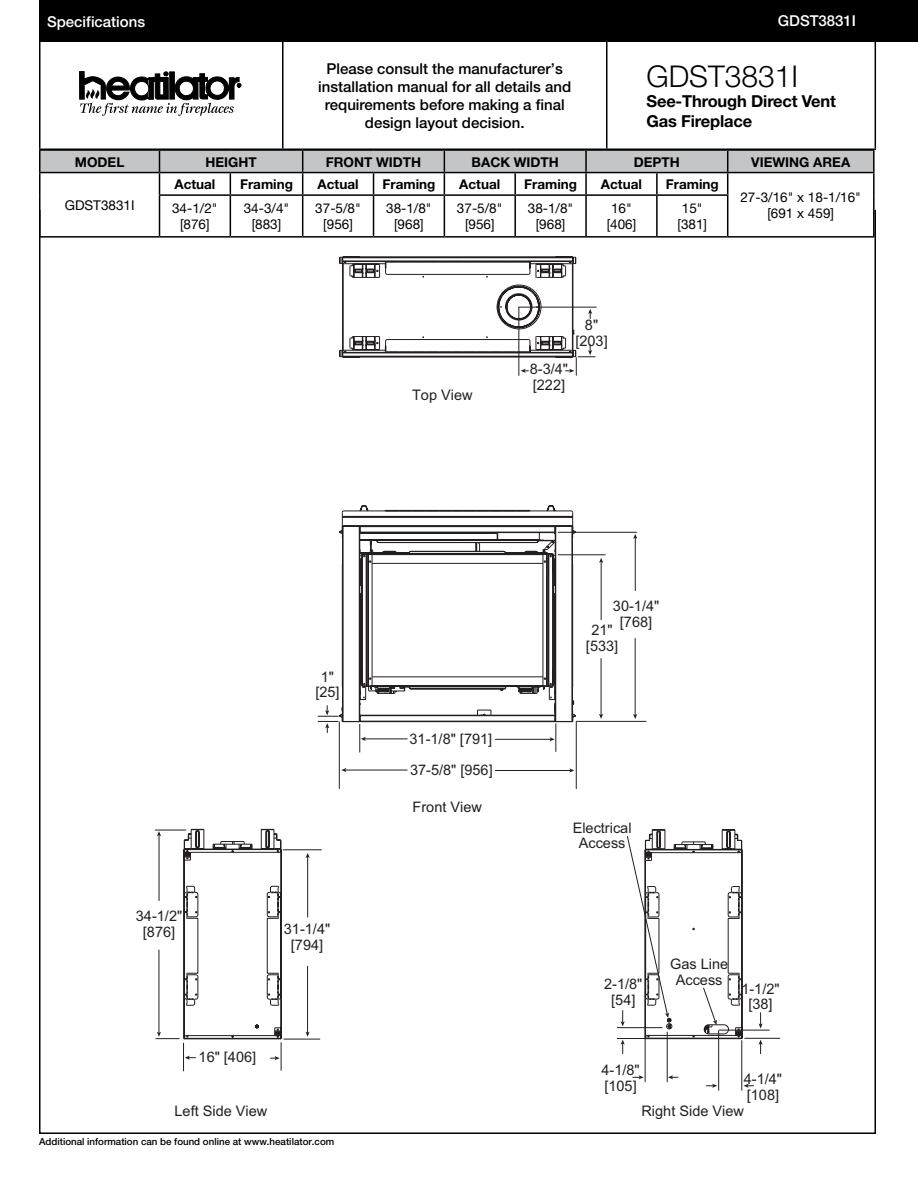
<style>
.page{position:relative;width:918px;height:1188px;background:#fff}
.page>*{position:absolute;margin:0;border:0;box-sizing:border-box;transform-origin:0 0}
.t1{font:300 30px "Helvetica Neue";color:#000}
.t2{font:700 16.5px/19.8px "Helvetica Neue";letter-spacing:-.01em;color:#000}
.t3{font:500 15px/18px "Helvetica Neue";color:#000;text-align:center}
.t4{font:500 15px "Helvetica Neue";color:#fff}
.t5{font:14.55px/15.9px "Arial";color:#231f20;text-align:center}
.t6{font:13.5px/16.2px "Helvetica Neue";color:#000;text-align:center}
.t7{font:700 13.5px "Helvetica Neue";color:#000}
.t8{font:500 9.75px "Helvetica Neue";color:#000}
</style>
<div class="page">
<svg style="left:40px;top:195px;width:689px;height:41px"></svg>
<hr style="left:873px;top:173px;width:2px;height:22px;background:#000">
<hr style="left:39px;top:195px;width:1px;height:41px;background:#000">
<hr style="left:159px;top:194px;width:71px;height:2px;background:#000">
<hr style="left:159px;top:196px;width:1px;height:40px;background:#000">
<hr style="left:230px;top:194px;width:73px;height:2px;background:#000">
<hr style="left:230px;top:196px;width:1px;height:40px;background:#000">
<hr style="left:303px;top:194px;width:71px;height:2px;background:#000">
<hr style="left:302px;top:196px;width:1px;height:40px;background:#000">
<hr style="left:374px;top:194px;width:70px;height:2px;background:#000">
<hr style="left:373px;top:196px;width:1px;height:40px;background:#000">
<hr style="left:444px;top:194px;width:71px;height:2px;background:#000">
<hr style="left:444px;top:196px;width:1px;height:40px;background:#000">
<hr style="left:515px;top:194px;width:71px;height:2px;background:#000">
<hr style="left:514px;top:196px;width:2px;height:40px;background:#000">
<hr style="left:586px;top:194px;width:71px;height:2px;background:#000">
<hr style="left:585px;top:196px;width:2px;height:40px;background:#000">
<hr style="left:657px;top:194px;width:71px;height:2px;background:#000">
<hr style="left:656px;top:196px;width:2px;height:40px;background:#000">
<hr style="left:727px;top:196px;width:1px;height:40px;background:#000">
<hr style="left:873px;top:195px;width:2px;height:41px;background:#000">
<hr style="left:39px;top:236px;width:121px;height:2px;background:#000">
<hr style="left:160px;top:236px;width:70px;height:2px;background:#000">
<hr style="left:230px;top:236px;width:73px;height:2px;background:#000">
<hr style="left:303px;top:236px;width:71px;height:2px;background:#000">
<hr style="left:374px;top:236px;width:70px;height:2px;background:#000">
<hr style="left:444px;top:236px;width:71px;height:2px;background:#000">
<hr style="left:515px;top:236px;width:71px;height:2px;background:#000">
<hr style="left:586px;top:236px;width:71px;height:2px;background:#000">
<hr style="left:657px;top:236px;width:71px;height:2px;background:#000">
<hr style="left:728px;top:236px;width:147px;height:2px;background:#000">
<hr style="left:728px;top:149px;width:147px;height:2px;background:#000">
<svg style="left:39px;top:150px;width:835px;height:45px"></svg>
<hr style="left:873px;top:151px;width:2px;height:21px;background:#000">
<hr style="left:39px;top:172px;width:121px;height:1px;background:#000">
<hr style="left:160px;top:172px;width:70px;height:1px;background:#000">
<hr style="left:230px;top:172px;width:73px;height:1px;background:#000">
<hr style="left:303px;top:172px;width:71px;height:1px;background:#000">
<hr style="left:374px;top:172px;width:70px;height:1px;background:#000">
<hr style="left:444px;top:172px;width:71px;height:1px;background:#000">
<hr style="left:515px;top:172px;width:71px;height:1px;background:#000">
<hr style="left:586px;top:172px;width:71px;height:1px;background:#000">
<hr style="left:657px;top:172px;width:71px;height:1px;background:#000">
<hr style="left:728px;top:172px;width:147px;height:1px;background:#000">
<div style="left:39px;top:0;width:879px;height:42px;background:#000"></div>
<svg style="left:80px;top:72px;width:161px;height:44px"></svg>
<hr style="left:39px;top:42px;width:1px;height:106px;background:#000">
<hr style="left:282px;top:42px;width:2px;height:106px;background:#000">
<hr style="left:606px;top:42px;width:2px;height:106px;background:#000">
<hr style="left:875px;top:42px;width:1px;height:106px;background:#000">
<hr style="left:39px;top:148px;width:244px;height:2px;background:#000">
<hr style="left:283px;top:148px;width:324px;height:2px;background:#000">
<hr style="left:607px;top:148px;width:269px;height:2px;background:#000">
<hr style="left:667px;top:1032px;width:1px;height:50px;background:#231f20">
<hr style="left:645px;top:1039px;width:1px;height:43px;background:#231f20">
<svg style="left:633px;top:1075px;width:11px;height:4px"></svg>
<svg style="left:668px;top:1075px;width:10px;height:4px"></svg>
<hr style="left:745px;top:1038px;width:35px;height:1px;background:#231f20">
<hr style="left:719px;top:1030px;width:50px;height:1px;background:#231f20">
<hr style="left:742px;top:1041px;width:1px;height:49px;background:#231f20">
<hr style="left:718px;top:1031px;width:1px;height:59px;background:#231f20">
<svg style="left:706px;top:1084px;width:11px;height:4px"></svg>
<svg style="left:744px;top:1084px;width:10px;height:4px"></svg>
<hr style="left:284px;top:1039px;width:36px;height:1px;background:#231f20">
<svg style="left:759px;top:1013px;width:4px;height:16px"></svg>
<svg style="left:759px;top:1040px;width:4px;height:14px"></svg>
<hr style="left:155px;top:830px;width:31px;height:1px;background:#231f20">
<svg style="left:156px;top:829px;width:126px;height:242px"></svg>
<svg style="left:183px;top:705px;width:159px;height:128px"></svg>
<svg style="left:342px;top:256px;width:305px;height:533px"></svg>
<svg style="left:620px;top:829px;width:123px;height:225px"></svg>
<svg style="left:183px;top:833px;width:558px;height:206px"></svg>
<p class="t4" style="left:47px;top:12px;width:100px">Specifications</p>
<p class="t4" style="left:778px;top:12px;width:80px">GDST3831I</p>
<p class="t3" style="left:318px;top:60px;width:254px">Please consult the manufacturer’s installation manual for all details and requirements before making a final design layout decision.</p>
<h1 class="t1" style="left:646px;top:58px;width:153px">GDST3831I</h1>
<p class="t2" style="left:646px;top:91px;width:191px">See-Through Direct Vent<br>Gas Fireplace</p>
<p class="t7" style="left:75px;top:153px;width:51px">MODEL</p>
<p class="t7" style="left:205px;top:153px;width:53px">HEIGHT</p>
<p class="t7" style="left:326px;top:153px;width:97px">FRONT WIDTH</p>
<p class="t7" style="left:472px;top:153px;width:89px">BACK WIDTH</p>
<p class="t7" style="left:634px;top:153px;width:48px">DEPTH</p>
<p class="t7" style="left:751px;top:153px;width:100px">VIEWING AREA</p>
<p class="t6" style="left:65px;top:197px;width:71px">GDST3831I</p>
<p class="t7" style="left:174px;top:176px;width:42px">Actual</p>
<p class="t7" style="left:240px;top:176px;width:54px">Framing</p>
<p class="t7" style="left:318px;top:176px;width:42px">Actual</p>
<p class="t7" style="left:382px;top:176px;width:54px">Framing</p>
<p class="t7" style="left:459px;top:176px;width:42px">Actual</p>
<p class="t7" style="left:524px;top:176px;width:54px">Framing</p>
<p class="t7" style="left:601px;top:176px;width:42px">Actual</p>
<p class="t7" style="left:666px;top:176px;width:54px">Framing</p>
<p class="t6" style="left:740px;top:189px;width:122px">27-3/16" x 18-1/16" [691 x 459]</p>
<p class="t6" style="left:172px;top:200px;width:47px">34-1/2" [876]</p>
<p class="t6" style="left:244px;top:200px;width:47px">34-3/4" [883]</p>
<p class="t6" style="left:315px;top:200px;width:47px">37-5/8" [956]</p>
<p class="t6" style="left:386px;top:200px;width:47px">38-1/8" [968]</p>
<p class="t6" style="left:457px;top:200px;width:47px">37-5/8" [956]</p>
<p class="t6" style="left:528px;top:200px;width:47px">38-1/8" [968]</p>
<p class="t6" style="left:607px;top:200px;width:31px">16" [406]</p>
<p class="t6" style="left:678px;top:200px;width:31px">15" [381]</p>
<p class="t5" style="left:412px;top:387px;width:62px">Top View</p>
<p class="t5" style="left:530px;top:361px;width:40px;text-align:left">8-3/4" [222]</p>
<p class="t5" style="left:575px;top:317px;width:34px">8" [203]</p>
<p class="t5" style="left:315px;top:669px;width:26px">1" [25]</p>
<p class="t5" style="left:136px;top:908px;width:48px">34-1/2" [876]</p>
<p class="t5" style="left:284px;top:921px;width:48px">31-1/4" [794]</p>
<p class="t5" style="left:199px;top:1049px;width:59px">16" [406]</p>
<p class="t5" style="left:410px;top:731px;width:84px">31-1/8" [791]</p>
<p class="t5" style="left:410px;top:762px;width:84px">37-5/8" [956]</p>
<p class="t5" style="left:413px;top:799px;width:71px">Front View</p>
<p class="t5" style="left:613px;top:598px;width:48px">30-1/4" [768]</p>
<p class="t5" style="left:586px;top:622px;width:34px">21" [533]</p>
<p class="t5" style="left:573px;top:820px;width:60px">Electrical<br>Access</p>
<p class="t5" style="left:604px;top:976px;width:40px">2-1/8" [54]</p>
<p class="t5" style="left:670px;top:957px;width:60px">Gas Line<br>Access</p>
<p class="t5" style="left:741px;top:981px;width:40px">1-1/2" [38]</p>
<p class="t5" style="left:601px;top:1062px;width:40px;text-align:left">4-1/8" [105]</p>
<p class="t5" style="left:744px;top:1071px;width:40px;text-align:left">4-1/4" [108]</p>
<p class="t5" style="left:175px;top:1103px;width:94px">Left Side View</p>
<p class="t5" style="left:642px;top:1103px;width:104px">Right Side View</p>
<p class="t8" style="left:39px;top:1135px;width:297px">Additional information can be found online at www.heatilator.com</p>
</div>
